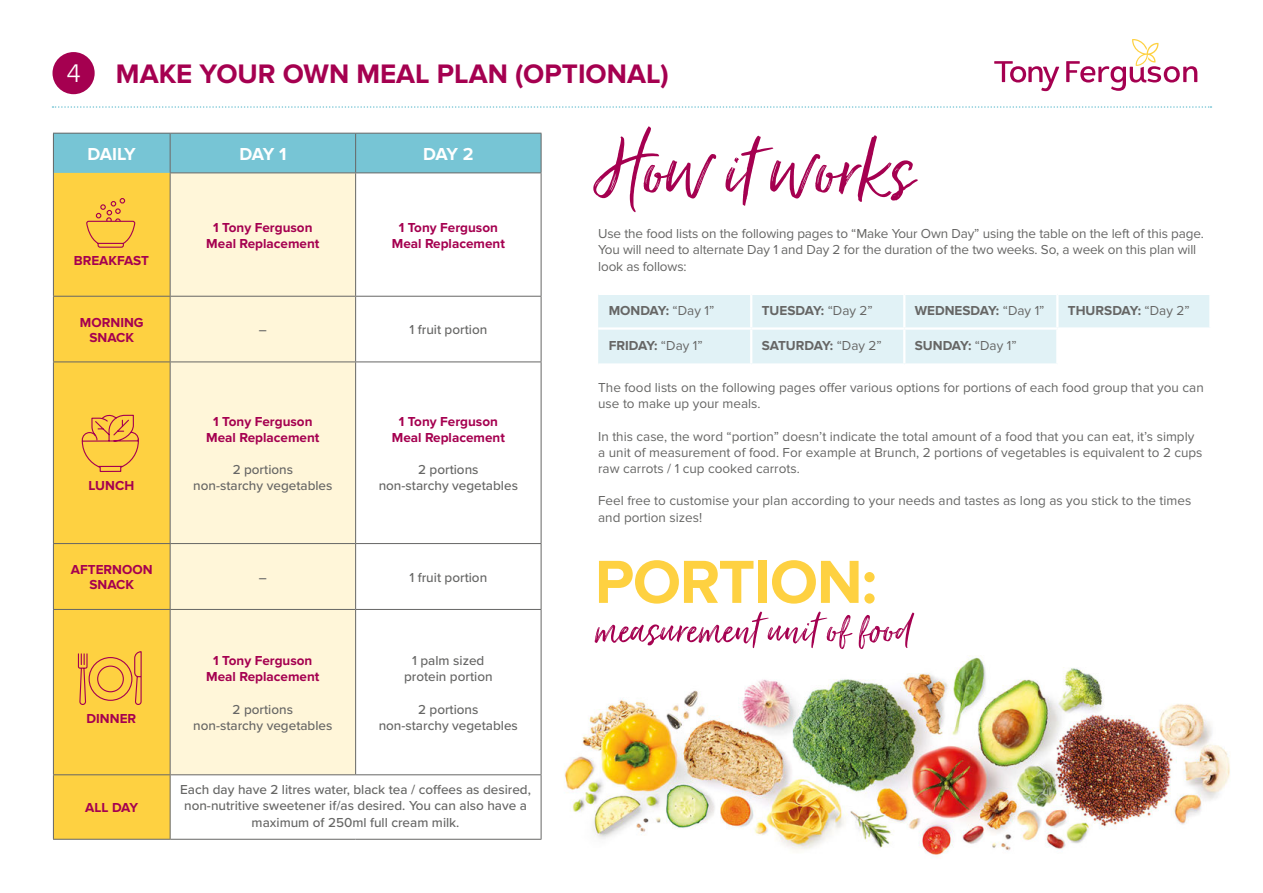
<style>
.page{position:relative;width:1263px;height:893px;background:#fff}
.page>*{position:absolute;margin:0;border:0;box-sizing:border-box;transform-origin:0 0}
.t1{font:100.5px "Just Lovely";color:#a50050}
.t2{font:700 63px "Proxima Nova";letter-spacing:-.02em;color:#fed141}
.t3{font:52.5px "Just Lovely";color:#a50050}
.t4{font:700 27.75px "Proxima Nova";color:#a50050}
.t5{font:700 18px "Proxima Nova";letter-spacing:-.035em;color:#fff}
.t6{font:13.5px/16.2px "Proxima Nova";color:#666665}
.t7{font:500 13.5px/16.2px "Proxima Nova";color:#666665;text-align:center}
.t8{font:700 13.5px/16.2px "Proxima Nova";color:#a50050;text-align:center}
.t9{font:700 13.5px "Proxima Nova";color:#666665}
.s1{font-family:"Novecentosans";font-weight:400;font-size:31.5px;color:#fff}
.s2{font-weight:400}
</style>
<div class="page">
<svg style="left:598px;top:295px;width:611px;height:68px;background:#e4f3f7"></svg>
<hr style="left:903px;top:295px;width:2px;height:32px;background:#fff">
<hr style="left:1056px;top:295px;width:2px;height:32px;background:#fff">
<hr style="left:751px;top:327px;width:153px;height:3px;background:#fff">
<hr style="left:904px;top:327px;width:153px;height:3px;background:#fff">
<hr style="left:903px;top:330px;width:2px;height:33px;background:#fff">
<hr style="left:1057px;top:327px;width:154px;height:3px;background:#fff">
<hr style="left:1056px;top:330px;width:2px;height:33px;background:#fff">
<hr style="left:750px;top:295px;width:2px;height:32px;background:#fff">
<hr style="left:598px;top:327px;width:153px;height:3px;background:#fff">
<hr style="left:750px;top:330px;width:2px;height:33px;background:#fff">
<img style="left:540px;top:639px;width:690px;height:218px">
<svg style="left:994px;top:39px;width:203px;height:52px"></svg>
<div style="left:52px;top:52px;width:43px;height:42px;background:#a50050;border-radius:50%"></div>
<svg style="left:52px;top:106px;width:1159px;height:2px"></svg>
<div style="left:53px;top:133px;width:117px;height:40px;background:#77c5d5"></div>
<div style="left:171px;top:134px;width:370px;height:39px;background:#77c5d5"></div>
<div style="left:54px;top:173px;width:116px;height:666px;background:#fed141"></div>
<div style="left:171px;top:174px;width:184px;height:600px;background:#fff6d9"></div>
<svg style="left:356px;top:297px;width:185px;height:312px"></svg>
<hr style="left:355px;top:173px;width:1px;height:123px;background:#666665">
<hr style="left:541px;top:173px;width:1px;height:123px;background:#666665">
<hr style="left:170px;top:296px;width:186px;height:1px;background:#666665">
<hr style="left:356px;top:296px;width:185px;height:1px;background:#666665">
<hr style="left:355px;top:297px;width:1px;height:65px;background:#666665">
<hr style="left:541px;top:297px;width:1px;height:65px;background:#666665">
<hr style="left:170px;top:362px;width:186px;height:1px;background:#666665">
<hr style="left:356px;top:362px;width:185px;height:1px;background:#666665">
<hr style="left:355px;top:362px;width:1px;height:181px;background:#666665">
<hr style="left:541px;top:362px;width:1px;height:181px;background:#666665">
<hr style="left:170px;top:543px;width:186px;height:1px;background:#666665">
<hr style="left:356px;top:543px;width:185px;height:1px;background:#666665">
<hr style="left:355px;top:544px;width:1px;height:65px;background:#666665">
<hr style="left:541px;top:544px;width:1px;height:65px;background:#666665">
<hr style="left:170px;top:609px;width:186px;height:1px;background:#666665">
<hr style="left:356px;top:609px;width:185px;height:1px;background:#666665">
<hr style="left:355px;top:610px;width:1px;height:164px;background:#666665">
<hr style="left:541px;top:610px;width:1px;height:164px;background:#666665">
<hr style="left:170px;top:774px;width:186px;height:1px;background:#666665">
<hr style="left:356px;top:774px;width:185px;height:1px;background:#666665">
<hr style="left:541px;top:775px;width:1px;height:64px;background:#666665">
<hr style="left:170px;top:839px;width:186px;height:1px;background:#666665">
<hr style="left:356px;top:839px;width:185px;height:1px;background:#666665">
<hr style="left:53px;top:297px;width:1px;height:65px;background:#666665">
<hr style="left:170px;top:297px;width:1px;height:65px;background:#666665">
<hr style="left:53px;top:362px;width:117px;height:1px;background:#666665">
<hr style="left:53px;top:362px;width:1px;height:181px;background:#666665">
<hr style="left:170px;top:362px;width:1px;height:181px;background:#666665">
<hr style="left:53px;top:543px;width:117px;height:1px;background:#666665">
<hr style="left:53px;top:544px;width:1px;height:65px;background:#666665">
<hr style="left:170px;top:544px;width:1px;height:65px;background:#666665">
<hr style="left:53px;top:609px;width:117px;height:1px;background:#666665">
<hr style="left:53px;top:610px;width:1px;height:164px;background:#666665">
<hr style="left:170px;top:610px;width:1px;height:164px;background:#666665">
<hr style="left:53px;top:774px;width:117px;height:1px;background:#666665">
<hr style="left:53px;top:775px;width:1px;height:64px;background:#666665">
<hr style="left:170px;top:775px;width:1px;height:64px;background:#666665">
<hr style="left:53px;top:839px;width:117px;height:1px;background:#666665">
<hr style="left:170px;top:133px;width:186px;height:1px;background:#666665">
<hr style="left:356px;top:133px;width:185px;height:1px;background:#666665">
<hr style="left:355px;top:134px;width:1px;height:39px;background:#666665">
<hr style="left:541px;top:134px;width:1px;height:39px;background:#666665">
<hr style="left:170px;top:173px;width:186px;height:1px;background:#666665">
<hr style="left:356px;top:173px;width:185px;height:1px;background:#666665">
<hr style="left:53px;top:133px;width:117px;height:1px;background:#666665">
<hr style="left:53px;top:134px;width:1px;height:39px;background:#666665">
<hr style="left:170px;top:134px;width:1px;height:39px;background:#666665">
<hr style="left:53px;top:173px;width:1px;height:123px;background:#666665">
<hr style="left:170px;top:173px;width:1px;height:123px;background:#666665">
<hr style="left:53px;top:296px;width:117px;height:1px;background:#666665">
<svg style="left:81px;top:413px;width:58px;height:60px;background:#f2b642"></svg>
<svg style="left:85px;top:198px;width:51px;height:50px;background:#f3b942"></svg>
<svg style="left:77px;top:651px;width:65px;height:55px;background:#f0b243"></svg>
<h3 class="t4" style="left:67px;top:57px;width:604px"><span class="s1">4</span> MAKE YOUR OWN MEAL PLAN (OPTIONAL)</h3>
<h3 class="t5" style="left:88px;top:144px;width:50px">DAILY</h3>
<h3 class="t5" style="left:239px;top:144px;width:49px">DAY 1</h3>
<h3 class="t5" style="left:423px;top:144px;width:52px">DAY 2</h3>
<p class="t8" style="left:74px;top:253px;width:77px">BREAKFAST</p>
<p class="t8" style="left:80px;top:315px;width:65px;line-height:15px">MORNING<br>SNACK</p>
<p class="t8" style="left:206px;top:219px;width:115px">1 Tony Ferguson<br>Meal Replacement</p>
<p class="t8" style="left:392px;top:219px;width:115px">1 Tony Ferguson<br>Meal Replacement</p>
<p class="t7" style="left:259px;top:321px;width:10px">–</p>
<p class="t7" style="left:409px;top:321px;width:79px">1 fruit portion</p>
<p class="t8" style="left:89px;top:478px;width:47px">LUNCH</p>
<p class="t8" style="left:71px;top:563px;width:83px;line-height:15px">AFTERNOON<br>SNACK</p>
<p class="t8" style="left:87px;top:711px;width:51px">DINNER</p>
<p class="t8" style="left:85px;top:800px;width:55px">ALL DAY</p>
<p class="t8" style="left:206px;top:413px;width:115px">1 Tony Ferguson<br>Meal Replacement</p>
<p class="t7" style="left:193px;top:461px;width:141px">2 portions<br>non-starchy vegetables</p>
<p class="t8" style="left:392px;top:413px;width:115px">1 Tony Ferguson<br>Meal Replacement</p>
<p class="t7" style="left:379px;top:461px;width:141px">2 portions<br>non-starchy vegetables</p>
<p class="t7" style="left:259px;top:569px;width:10px">–</p>
<p class="t7" style="left:409px;top:569px;width:79px">1 fruit portion</p>
<p class="t8" style="left:206px;top:653px;width:115px">1 Tony Ferguson<br>Meal Replacement</p>
<p class="t7" style="left:193px;top:700px;width:141px">2 portions<br>non-starchy vegetables</p>
<p class="t7" style="left:404px;top:652px;width:90px">1 palm sized protein portion</p>
<p class="t7" style="left:379px;top:700px;width:141px">2 portions<br>non-starchy vegetables</p>
<p class="t7" style="left:180px;top:781px;width:352px">Each day have 2 litres water, black tea / coffees as desired, non-nutritive sweetener if/as desired. You can also have a maximum of 250ml full cream milk.</p>
<h1 class="t1" style="left:598px;top:108px;width:317px">How it works</h1>
<p class="t6" style="left:598px;top:226px;width:607px">Use the food lists on the following pages to “Make Your Own Day” using the table on the left of this page.<br>You will need to alternate Day 1 and Day 2 for the duration of the two weeks. So, a week on this plan will look as follows:</p>
<p class="t9" style="left:609px;top:303px;width:107px">MONDAY: <span class="s2">“Day 1”</span></p>
<p class="t9" style="left:762px;top:303px;width:113px">TUESDAY: <span class="s2">“Day 2”</span></p>
<p class="t9" style="left:915px;top:303px;width:131px">WEDNESDAY: <span class="s2">“Day 1”</span></p>
<p class="t9" style="left:1068px;top:303px;width:123px">THURSDAY: <span class="s2">“Day 2”</span></p>
<p class="t9" style="left:609px;top:337px;width:96px">FRIDAY: <span class="s2">“Day 1”</span></p>
<p class="t9" style="left:762px;top:337px;width:122px">SATURDAY: <span class="s2">“Day 2”</span></p>
<p class="t9" style="left:915px;top:337px;width:103px">SUNDAY: <span class="s2">“Day 1”</span></p>
<p class="t6" style="left:598px;top:380px;width:607px">The food lists on the following pages offer various options for portions of each food group that you can use to make up your meals.</p>
<p class="t6" style="left:598px;top:428px;width:606px">In this case, the word “portion” doesn’t indicate the total amount of a food that you can eat, it’s simply a unit of measurement of food. For example at Brunch, 2 portions of vegetables is equivalent to 2 cups raw carrots / 1 cup cooked carrots.</p>
<p class="t6" style="left:598px;top:493px;width:595px">Feel free to customise your plan according to your needs and tastes as long as you stick to the times and portion sizes!</p>
<h2 class="t2" style="left:595px;top:546px;width:284px">PORTION:</h2>
<h3 class="t3" style="left:595px;top:597px;width:319px">measurement unit of food</h3>
</div>
